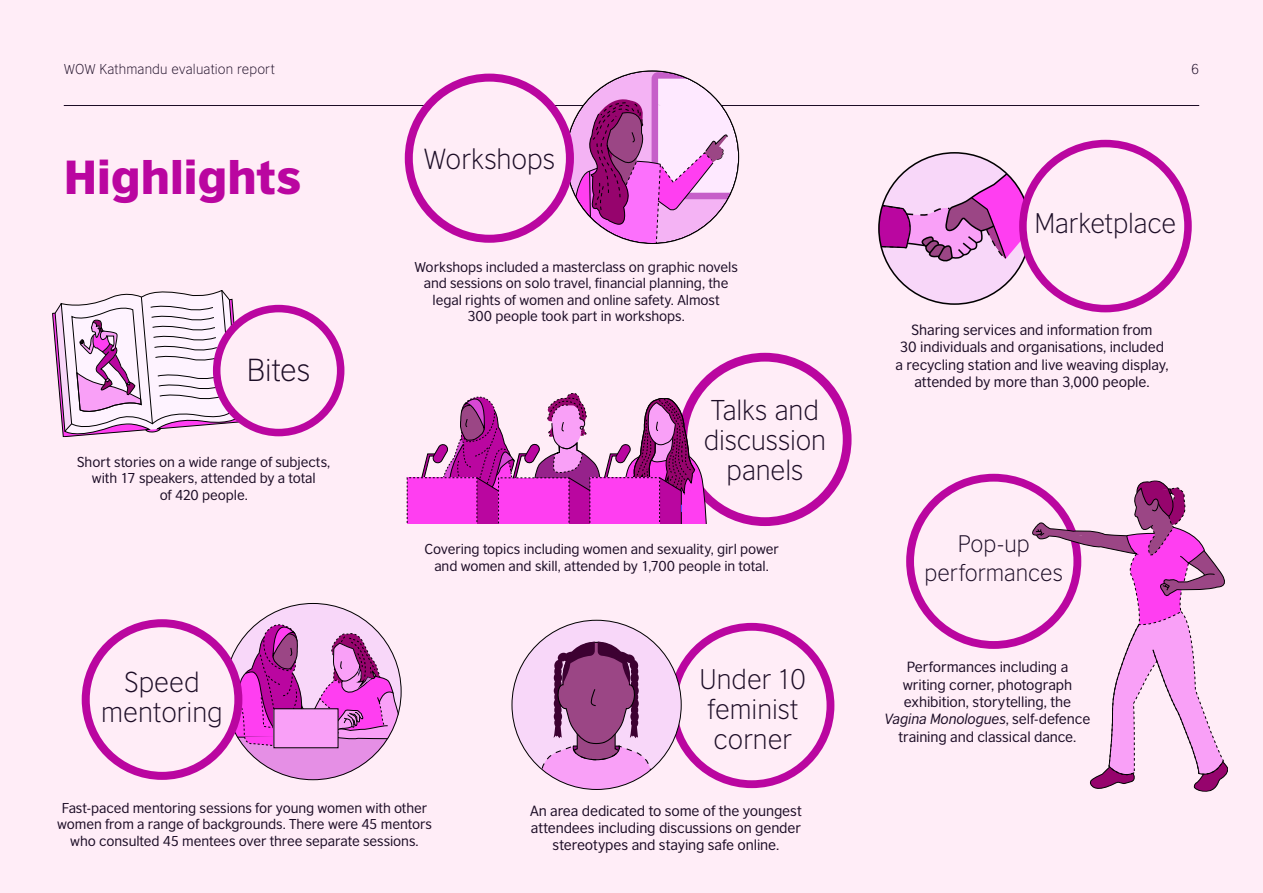
<style>
.page{position:relative;width:1263px;height:893px;background:#ffedf7}
.page>*{position:absolute;margin:0;border:0;box-sizing:border-box;transform-origin:0 0}
.t1{font:900 45px "British Council Sans";color:#ba06a0}
.t2{font:300 30px "British Council Sans";color:#1c0d26}
.t3{font:300 27.45px "British Council Sans";letter-spacing:-.005em;color:#1c0d26}
.t4{font:300 27px/30px "British Council Sans";letter-spacing:-.005em;color:#1c0d26;text-align:center}
.t5{font:300 26.7px/30.2px "British Council Sans";color:#1c0d26}
.t6{font:300 22.5px/28.7px "British Council Sans";letter-spacing:-.005em;color:#1c0d26;text-align:center}
.t7{font:13.95px/17.4px "British Council Sans";letter-spacing:-.005em;color:#1c0d26;text-align:center}
.t8{font:13.5px/16.5px "British Council Sans";letter-spacing:-.005em;color:#1c0d26;text-align:center}
.t9{font:300 13.5px "British Council Sans";letter-spacing:.01em;color:#1c0d26}
.s1{font-style:italic}
</style>
<div class="page">
<svg style="left:52px;top:290px;width:191px;height:147px"></svg>
<hr style="left:64px;top:105px;width:1135px;height:1px;background:#1c0d26">
<div style="left:879px;top:153px;width:151px;height:151px;background:#f8d7f9;border-radius:50%"></div>
<svg style="left:879px;top:153px;width:151px;height:110px"></svg>
<div style="left:1023px;top:144px;width:165px;height:165px;background:#ffedf7;border-radius:50%"></div>
<div style="left:1019px;top:140px;width:173px;height:172px;border:8px solid #ba06a0;border-radius:50%"></div>
<svg style="left:225px;top:603px;width:175px;height:177px"></svg>
<div style="left:274px;top:709px;width:64px;height:39px;background:#f9a0f7"></div>
<div style="left:86px;top:623px;width:152px;height:153px;background:#ffedf7;border-radius:50%"></div>
<div style="left:82px;top:619px;width:160px;height:161px;border:8px solid #ba06a0;border-radius:50%"></div>
<div style="left:217px;top:309px;width:124px;height:124px;background:#ffedf7;border-radius:50%"></div>
<div style="left:213px;top:305px;width:131px;height:131px;border:8px solid #ba06a0;border-radius:50%"></div>
<div style="left:678px;top:353px;width:173px;height:173px;border:9px solid #ba06a0;border-radius:50%"></div>
<div style="left:669px;top:623px;width:165px;height:165px;border:8px solid #ba06a0;border-radius:50%"></div>
<div style="left:512px;top:620px;width:169px;height:169px;background:#f8d7f9;border-radius:50%"></div>
<svg style="left:536px;top:641px;width:120px;height:148px"></svg>
<svg style="left:570px;top:72px;width:169px;height:171px"></svg>
<div style="left:409px;top:78px;width:161px;height:161px;background:#ffedf7;border-radius:50%"></div>
<div style="left:405px;top:74px;width:169px;height:169px;border:8px solid #ba06a0;border-radius:50%"></div>
<div style="left:906px;top:474px;width:175px;height:175px;border:8px solid #ba06a0;border-radius:50%"></div>
<svg style="left:1032px;top:480px;width:196px;height:312px"></svg>
<svg style="left:407px;top:393px;width:300px;height:131px"></svg>
<p class="t9" style="left:64px;top:58px;width:213px">WOW Kathmandu evaluation report</p>
<h1 class="t1" style="left:64px;top:136px;width:239px">Highlights</h1>
<h2 class="t2" style="left:247px;top:346px;width:65px">Bites</h2>
<p class="t8" style="left:77px;top:452px;width:255px">Short stories on a wide range of subjects, with 17 speakers, attended by a total<br>of 420 people.</p>
<h3 class="t4" style="left:101px;top:665px;width:123px">Speed mentoring</h3>
<h3 class="t3" style="left:424px;top:136px;width:133px">Workshops</h3>
<p class="t8" style="left:414px;top:257px;width:325px">Workshops included a masterclass on graphic novels and sessions on solo travel, financial planning, the legal rights of women and online safety. Almost<br>300 people took part in workshops.</p>
<h3 class="t4" style="left:704px;top:392px;width:124px">Talks and discussion panels</h3>
<p class="t8" style="left:424px;top:540px;width:356px">Covering topics including women and sexuality, girl power and women and skill, attended by 1,700 people in total.</p>
<h3 class="t5" style="left:700px;top:662px;width:108px">Under 10 feminist corner</h3>
<p class="t8" style="left:57px;top:798px;width:376px">Fast-paced mentoring sessions for young women with other women from a range of backgrounds. There were 45 mentors who consulted 45 mentees over three separate sessions.</p>
<p class="t7" style="left:530px;top:800px;width:273px">An area dedicated to some of the youngest attendees including discussions on gender stereotypes and staying safe online.</p>
<p class="t9" style="left:1191px;top:58px;width:10px">6</p>
<h3 class="t5" style="left:1034px;top:206px;width:143px">Marketplace</h3>
<p class="t7" style="left:896px;top:320px;width:274px">Sharing services and information from<br>30 individuals and organisations, included a recycling station and live weaving display, attended by more than 3,000 people.</p>
<h3 class="t6" style="left:924px;top:528px;width:140px">Pop-up performances</h3>
<p class="t7" style="left:885px;top:657px;width:207px">Performances including a writing corner, photograph exhibition, storytelling, the<br><span class="s1">Vagina Monologues</span>, self-defence training and classical dance.</p>
</div>
